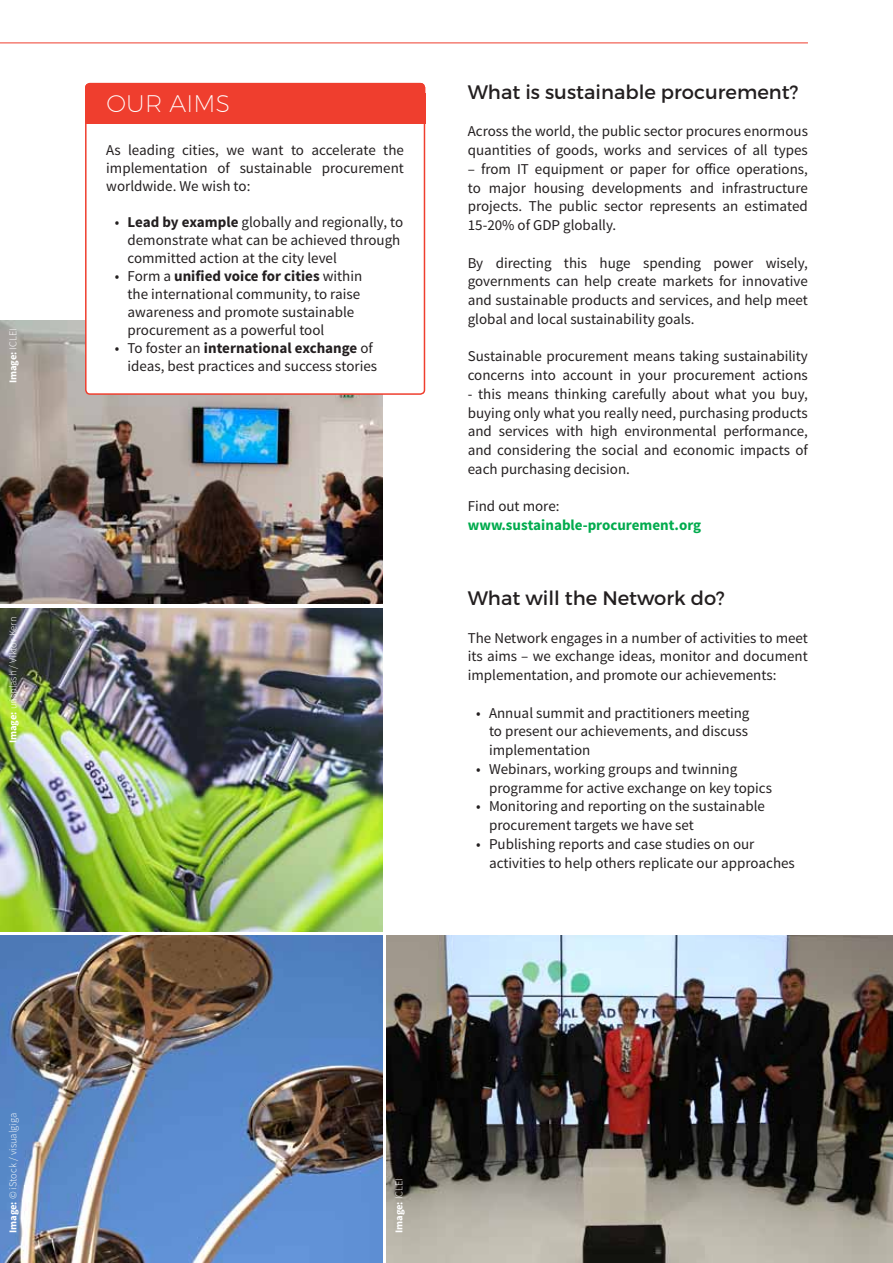
<style>
.page{position:relative;width:893px;height:1263px;background:#fff}
.page>*{position:absolute;margin:0;border:0;box-sizing:border-box;transform-origin:0 0}
.t1{font:200 24px "Montserrat";color:#fff}
.t2{font:19.5px "Montserrat";color:#231f20}
.t3{font:15px/18.8px "Source Sans Pro";color:#231f20}
.t4{font:700 15px "Source Sans Pro";color:#00ab4d}
.t5{font:300 10.5px "Source Sans Pro";color:#fff}
.t6{font:700 10.5px "Source Sans Pro";color:#fff}
.s1{font-weight:300}
.s2{font-weight:700}
</style>
<div class="page">
<hr style="left:0;top:43px;width:808px;height:1px;background:#ef3e2e">
<img style="left:0;top:935px;width:383px;height:328px">
<img style="left:0;top:321px;width:383px;height:283px">
<div style="left:86px;top:84px;width:338px;height:310px;background:#fff;border-radius:4px"></div>
<div style="left:85px;top:83px;width:340px;height:312px;border:2px solid #ef3e2e;border-radius:4px"></div>
<div style="left:86px;top:84px;width:338px;height:19px;background:#ef3e2e;border-radius:4px"></div>
<div style="left:85px;top:83px;width:340px;height:20px;border:2px solid #ef3e2e;border-radius:4px"></div>
<div style="left:85px;top:93px;width:340px;height:30px;background:#ef3e2e"></div>
<img style="left:0;top:608px;width:383px;height:323px">
<img style="left:387px;top:935px;width:506px;height:328px">
<p class="t6" style="left:6px;top:383px;width:56px;rotate:-90deg">Image: <span class="s1">ICLEI</span></p>
<p class="t5" style="left:7px;top:743px;width:128px;rotate:-90deg"><span class="s2">Image:</span> unsplash / Viktor Kern</p>
<h1 class="t1" style="left:106px;top:89px;width:123px">OUR AI MS</h1>
<p class="t3" style="left:106px;top:142px;width:299px;line-height:18px;text-align:justify">As leading cities, we want to accelerate the implementation of sustainable procurement worldwide. We wish to:</p>
<p class="t3" style="left:128px;top:214px;width:277px;line-height:18px;text-indent:-13px">• <span class="s2">Lead by example</span> globally and regionally, to demonstrate what can be achieved through committed action at the city level</p>
<p class="t3" style="left:128px;top:268px;width:236px;line-height:18px;text-indent:-13px">• Form a <span class="s2">unified voice for cities</span> within the international community, to raise awareness and promote sustainable procurement as a powerful tool</p>
<p class="t3" style="left:115px;top:340px;width:264px;line-height:18px;text-align:right">• To foster an <span class="s2">international exchange</span> of ideas, best practices and success stories</p>
<h2 class="t2" style="left:468px;top:80px;width:332px">What is sustainable procurement?</h2>
<p class="t3" style="left:468px;top:122px;width:342px">Across the world, the public sector procures enormous quantities of goods, works and services of all types</p>
<p class="t3" style="left:468px;top:160px;width:342px;text-align:justify">– from IT equipment or paper for office operations, to major housing developments and infrastructure projects. The public sector represents an estimated 15-20% of GDP globally.</p>
<p class="t3" style="left:468px;top:253px;width:342px;text-align:justify">By directing this huge spending power wisely, governments can help create markets for innovative and sustainable products and services, and help meet global and local sustainability goals.</p>
<p class="t3" style="left:468px;top:347px;width:342px">Sustainable procurement means taking sustainability concerns into account in your procurement actions</p>
<p class="t3" style="left:468px;top:385px;width:342px;text-align:justify">- this means thinking carefully about what you buy, buying only what you really need, purchasing products and services with high environmental performance, and considering the social and economic impacts of each purchasing decision.</p>
<p class="t3" style="left:468px;top:497px;width:93px">Find out more:</p>
<p class="t4" style="left:468px;top:515px;width:235px">www.sustainable-procurement.org</p>
<h2 class="t2" style="left:468px;top:586px;width:259px">What will the Network do?</h2>
<p class="t3" style="left:468px;top:628px;width:342px;text-align:justify">The Network engages in a number of activities to meet its aims – we exchange ideas, monitor and document implementation, and promote our achievements:</p>
<p class="t3" style="left:489px;top:703px;width:262px;text-align:justify;text-indent:-13px">• Annual summit and practitioners meeting to present our achievements, and discuss implementation</p>
<p class="t3" style="left:489px;top:760px;width:284px;text-indent:-13px">• Webinars, working groups and twinning programme for active exchange on key topics</p>
<p class="t3" style="left:489px;top:797px;width:277px;text-indent:-13px">• Monitoring and reporting on the sustainable procurement targets we have set</p>
<p class="t3" style="left:489px;top:835px;width:307px;text-indent:-13px">• Publishing reports and case studies on our activities to help others replicate our approaches</p>
<p class="t5" style="left:7px;top:1233px;width:122px;rotate:-90deg"><span class="s2">Image:</span> © iStock / visualgiga</p>
<p class="t6" style="left:392px;top:1233px;width:56px;rotate:-90deg">Image: <span class="s1">ICLEI</span></p>
</div>
